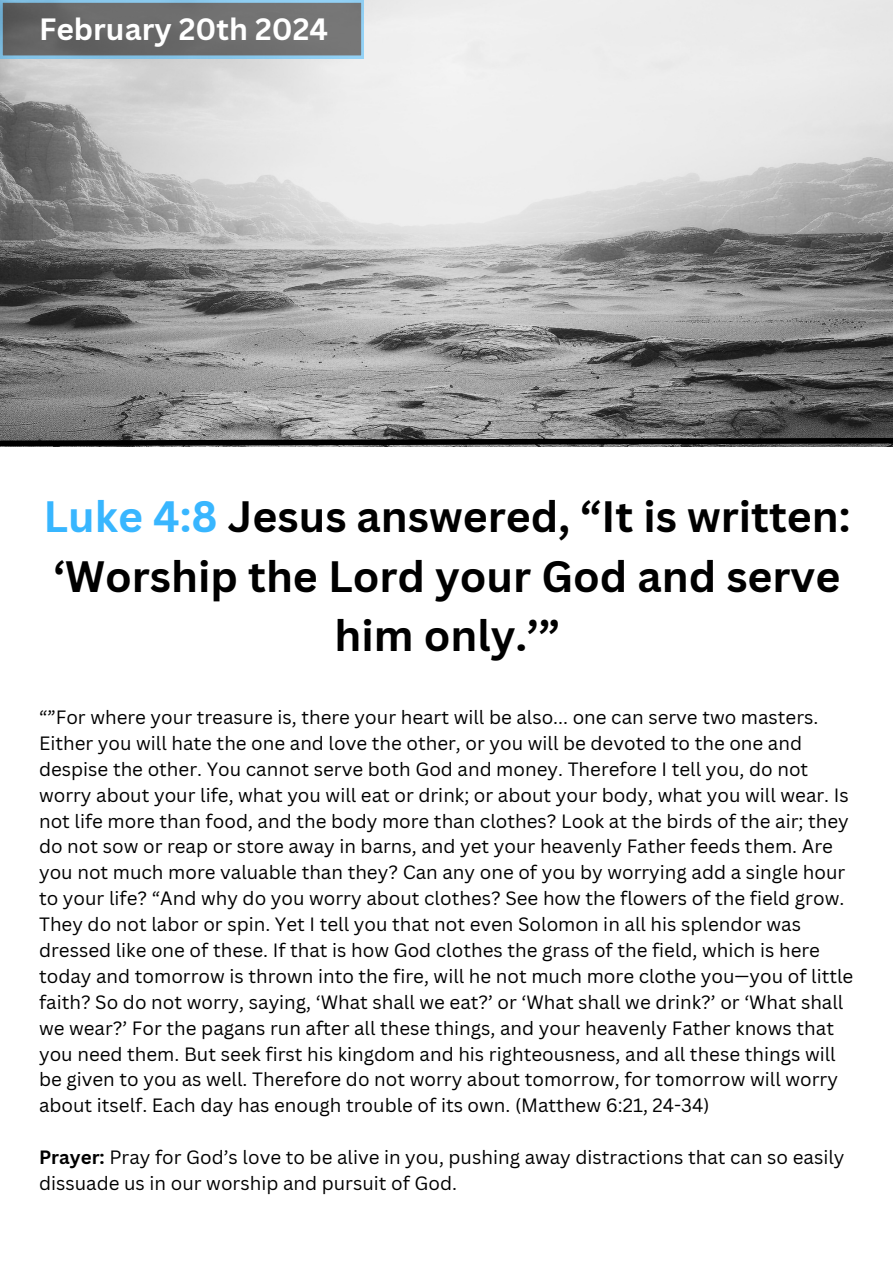
<style>
.page{position:relative;width:893px;height:1263px;background:#fff}
.page>*{position:absolute;margin:0;border:0;box-sizing:border-box;transform-origin:0 0}
.t1{font:700 42.75px/59.6px "Canva Sans";color:#000;text-align:center}
.t2{font:700 30px "Canva Sans";color:#fff}
.t3{font:18.75px/25.9px "Canva Sans";color:#000}
.s1{color:#38b6ff}
.s2{font-weight:700}
</style>
<div class="page">
<img style="left:0;top:0;width:893px;height:435px">
<svg style="left:0;top:435px;width:893px;height:12px;background:#414141"></svg>
<svg style="left:0;top:0;width:364px;height:58px;background:#6e7579"></svg>
<p class="t2" style="left:39px;top:8px;width:290px">February 20th 2024</p>
<h2 class="t1" style="left:44px;top:486px;width:808px"><span class="s1">Luke 4:8</span> Jesus answered, “It is written: ‘Worship the Lord your God and serve him only.’”</h2>
<h1 class="t3" style="left:39px;top:704px;width:816px">“”For where your treasure is, there your heart will be also... one can serve two masters.<br>Either you will hate the one and love the other, or you will be devoted to the one and despise the other. You cannot serve both God and money. Therefore I tell you, do not worry about your life, what you will eat or drink; or about your body, what you will wear. Is not life more than food, and the body more than clothes? Look at the birds of the air; they do not sow or reap or store away in barns, and yet your heavenly Father feeds them. Are you not much more valuable than they? Can any one of you by worrying add a single hour to your life? “And why do you worry about clothes? See how the flowers of the field grow.<br>They do not labor or spin. Yet I tell you that not even Solomon in all his splendor was dressed like one of these. If that is how God clothes the grass of the field, which is here today and tomorrow is thrown into the fire, will he not much more clothe you—you of little faith? So do not worry, saying, ‘What shall we eat?’ or ‘What shall we drink?’ or ‘What shall we wear?’ For the pagans run after all these things, and your heavenly Father knows that you need them. But seek first his kingdom and his righteousness, and all these things will be given to you as well. Therefore do not worry about tomorrow, for tomorrow will worry about itself. Each day has enough trouble of its own. (Matthew 6:21, 24-34)</h1>
<p class="t3" style="left:39px;top:1144px;width:807px"><span class="s2">Prayer:</span> Pray for God’s love to be alive in you, pushing away distractions that can so easily dissuade us in our worship and pursuit of God.</p>
</div>
